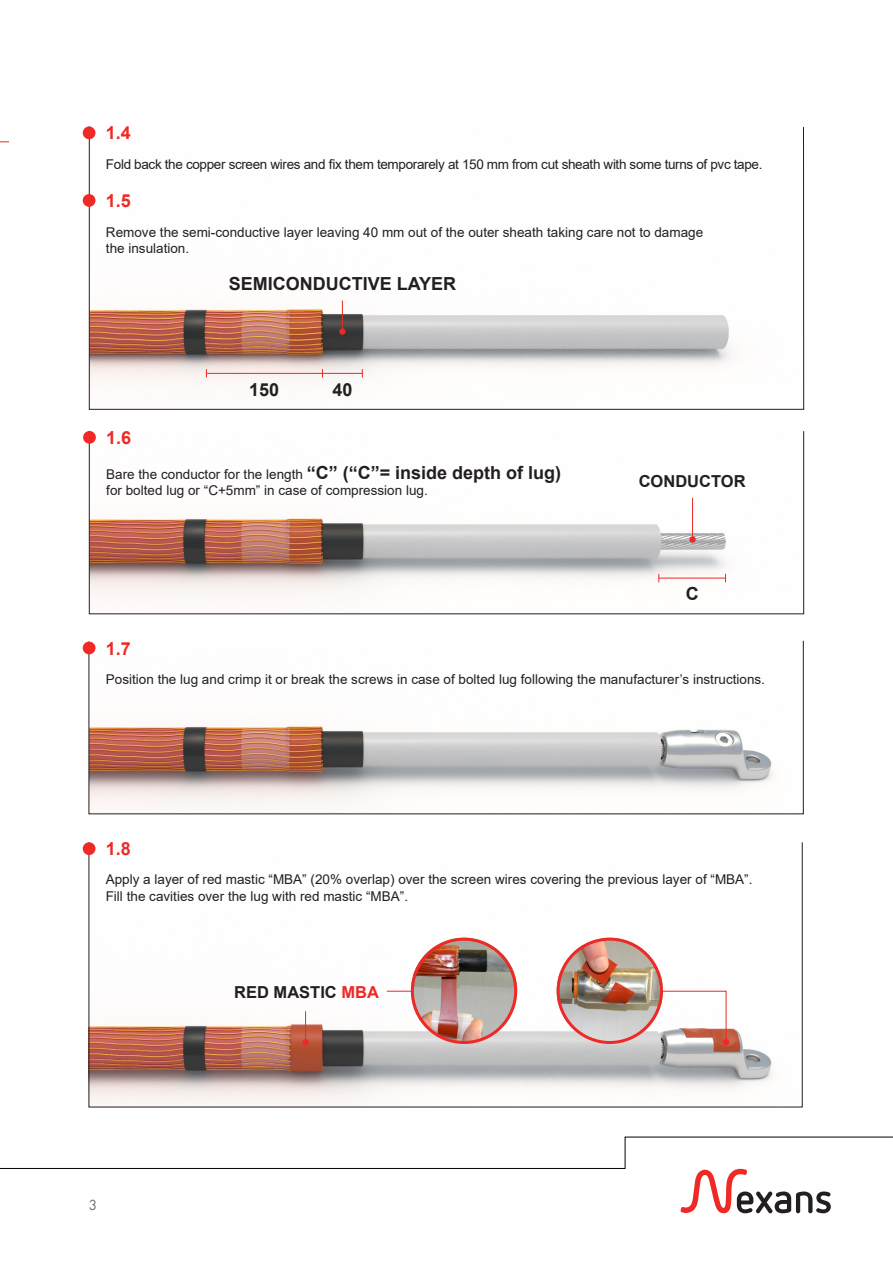
<style>
.page{position:relative;width:893px;height:1263px;background:#fff}
.page>*{position:absolute;margin:0;border:0;box-sizing:border-box;transform-origin:0 0}
.t1{font:700 18px "Arial";color:#231f20}
.t2{font:700 18px "Arial";color:#ee2926}
.t3{font:700 16.5px "Arial";color:#231f20}
.t4{font:13.5px "Arial";color:#231f20}
.t5{font:13.5px "Arial";letter-spacing:-.025em;color:#231f20}
.t6{font:13.5px "Futura";color:#707374}
.s1{font-weight:700;font-size:18px}
.s2{color:#ee2926}
</style>
<div class="page">
<img style="left:91px;top:844px;width:682px;height:261px">
<svg style="left:89px;top:126px;width:715px;height:284px"></svg>
<img style="left:91px;top:434px;width:636px;height:164px">
<svg style="left:89px;top:640px;width:715px;height:174px"></svg>
<div style="left:83px;top:431px;width:13px;height:13px;background:#ee2926;border-radius:50%"></div>
<div style="left:83px;top:642px;width:12px;height:12px;background:#ee2926;border-radius:50%"></div>
<div style="left:83px;top:842px;width:12px;height:13px;background:#ee2926;border-radius:50%"></div>
<hr style="left:659px;top:578px;width:67px;height:1px;background:#ee2926">
<hr style="left:692px;top:498px;width:1px;height:41px;background:#ee2926">
<svg style="left:689px;top:536px;width:7px;height:7px"></svg>
<div style="left:83px;top:126px;width:12px;height:13px;background:#ee2926;border-radius:50%"></div>
<div style="left:83px;top:194px;width:12px;height:13px;background:#ee2926;border-radius:50%"></div>
<hr style="left:323px;top:373px;width:40px;height:1px;background:#ee2926">
<hr style="left:207px;top:373px;width:115px;height:1px;background:#ee2926">
<hr style="left:342px;top:300px;width:1px;height:32px;background:#ee2926">
<svg style="left:339px;top:328px;width:7px;height:7px"></svg>
<svg style="left:0;top:1137px;width:893px;height:77px"></svg>
<hr style="left:305px;top:1011px;width:1px;height:31px;background:#ee2926">
<div style="left:302px;top:1039px;width:7px;height:6px;background:#ee2926;border-radius:50%"></div>
<svg style="left:660px;top:990px;width:69px;height:55px"></svg>
<hr style="left:387px;top:991px;width:34px;height:1px;background:#ee2926">
<img style="left:411px;top:938px;width:106px;height:106px;border-radius:53px">
<div style="left:411px;top:938px;width:106px;height:106px;border:3px solid #ee2926;border-radius:50%"></div>
<img style="left:557px;top:938px;width:106px;height:106px;border-radius:53px">
<div style="left:557px;top:938px;width:106px;height:106px;border:3px solid #ee2926;border-radius:50%"></div>
<p class="t2" style="left:106px;top:120px;width:27px">1.4</p>
<p class="t5" style="left:106px;top:155px;width:658px">Fold back the copper screen wires and fix them temporarely at 150 mm from cut sheath with some turns of pvc tape.</p>
<p class="t2" style="left:106px;top:188px;width:27px">1.5</p>
<p class="t4" style="left:106px;top:223px;width:599px">Remove the semi-conductive layer leaving 40 mm out of the outer sheath taking care not to damage</p>
<p class="t4" style="left:106px;top:239px;width:85px">the insulation.</p>
<p class="t1" style="left:229px;top:271px;width:229px">SEMICONDUCTIVE LAYER</p>
<p class="t1" style="left:249px;top:377px;width:32px">150</p>
<p class="t1" style="left:332px;top:377px;width:22px">40</p>
<p class="t2" style="left:106px;top:425px;width:27px">1.6</p>
<p class="t4" style="left:106px;top:465px;width:456px">Bare the conductor for the length <span class="s1">“C” (“C”= inside depth of lug)</span></p>
<p class="t4" style="left:106px;top:481px;width:323px">for bolted lug or “C+5mm” in case of compression lug.</p>
<p class="t3" style="left:639px;top:470px;width:108px">CONDUCTOR</p>
<p class="t1" style="left:686px;top:581px;width:14px">C</p>
<p class="t2" style="left:106px;top:635px;width:27px">1.7</p>
<p class="t4" style="left:106px;top:670px;width:661px">Position the lug and crimp it or break the screws in case of bolted lug following the manufacturer’s instructions.</p>
<p class="t2" style="left:106px;top:836px;width:27px">1.8</p>
<p class="t4" style="left:106px;top:870px;width:648px">Apply a layer of red mastic “MBA” (20% overlap) over the screen wires covering the previous layer of “MBA”.</p>
<p class="t4" style="left:106px;top:886px;width:304px">Fill the cavities over the lug with red mastic “MBA”.</p>
<p class="t3" style="left:234px;top:981px;width:146px">RED MASTIC <span class="s2">MBA</span></p>
<p class="t6" style="left:89px;top:1197px;width:10px">3</p>
</div>
